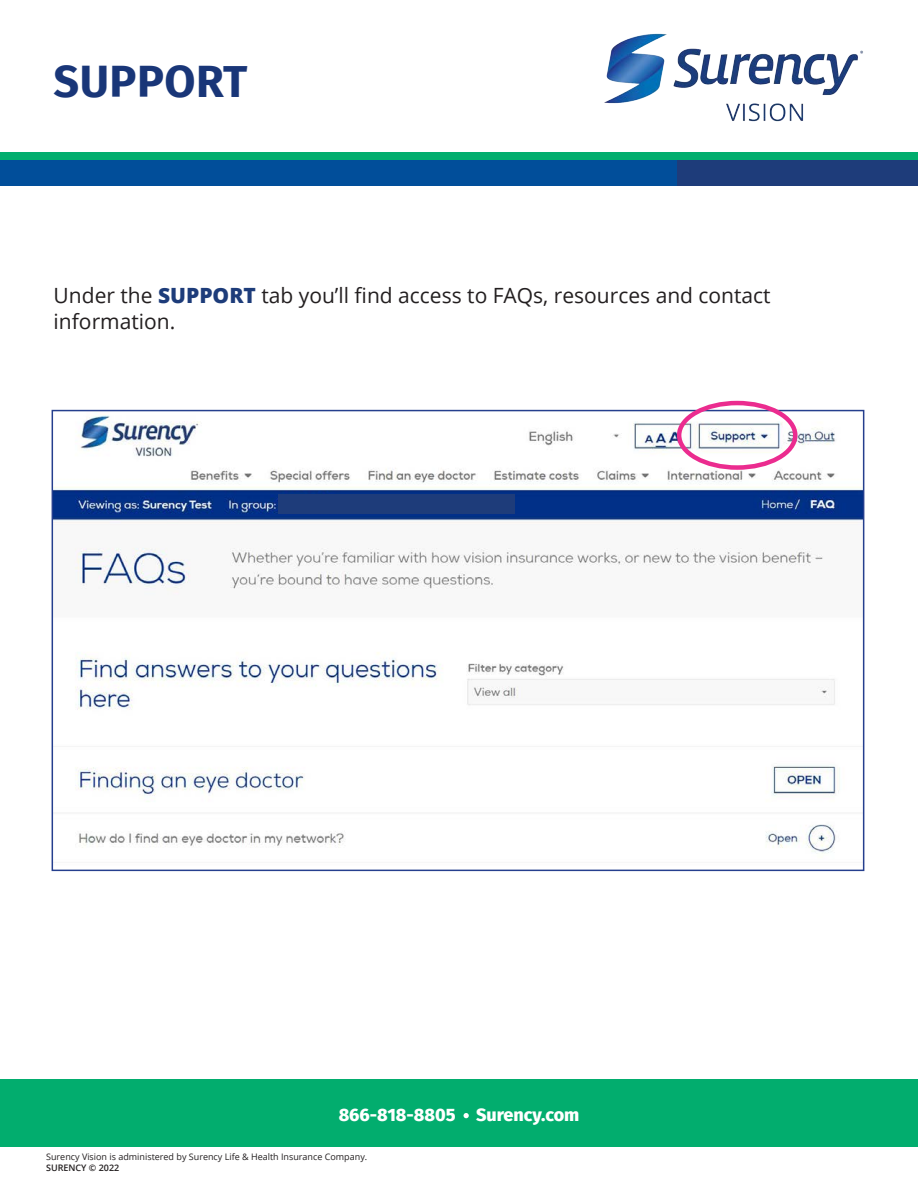
<style>
.page{position:relative;width:918px;height:1188px;background:#fff}
.page>*{position:absolute;margin:0;border:0;box-sizing:border-box;transform-origin:0 0}
.t1{font:700 45px "Fira Sans";letter-spacing:.01em;color:#193678}
.t2{font:21px/25.2px "Open Sans";color:#231f20}
.t3{font:800 18px "Fira Sans";color:#fff}
.t4{font:9px "Open Sans";color:#231f20}
.t5{font:600 9px "Open Sans";color:#231f20}
.s1{font-weight:800;color:#1d3c7a}
</style>
<div class="page">
<div style="left:0;top:152px;width:917px;height:17px;background:#02ad6e"></div>
<div style="left:0;top:160px;width:748px;height:26px;background:#014e9a"></div>
<div style="left:677px;top:160px;width:240px;height:26px;background:#1e3c7a"></div>
<img style="left:604px;top:33px;width:259px;height:89px">
<img style="left:55px;top:413px;width:806px;height:441px">
<div style="left:52px;top:410px;width:812px;height:461px;border:2px solid #253f8e"></div>
<div style="left:677px;top:401px;width:120px;height:69px;border:4px solid #eb2c8f;border-radius:50%"></div>
<div style="left:0;top:1080px;width:918px;height:67px;background:#02ad6e"></div>
<svg style="left:464px;top:1113px;width:5px;height:5px"></svg>
<div style="left:278px;top:494px;width:237px;height:20px;background:#1e3c7a"></div>
<p class="t1" style="left:54px;top:44px;width:195px">SUPPORT</p>
<p class="t2" style="left:54px;top:283px;width:719px">Under the <span class="s1">SUPPORT</span> tab you’ll find access to FAQs, resources and contact information.</p>
<p class="t3" style="left:339px;top:1099px;width:242px">866-818-8805 Surency.com</p>
<p class="t4" style="left:46px;top:1150px;width:323px">Surency Vision is administered by Surency Life &amp; Health Insurance Company.</p>
<p class="t5" style="left:46px;top:1161px;width:75px">SURENCY © 2022</p>
</div>
